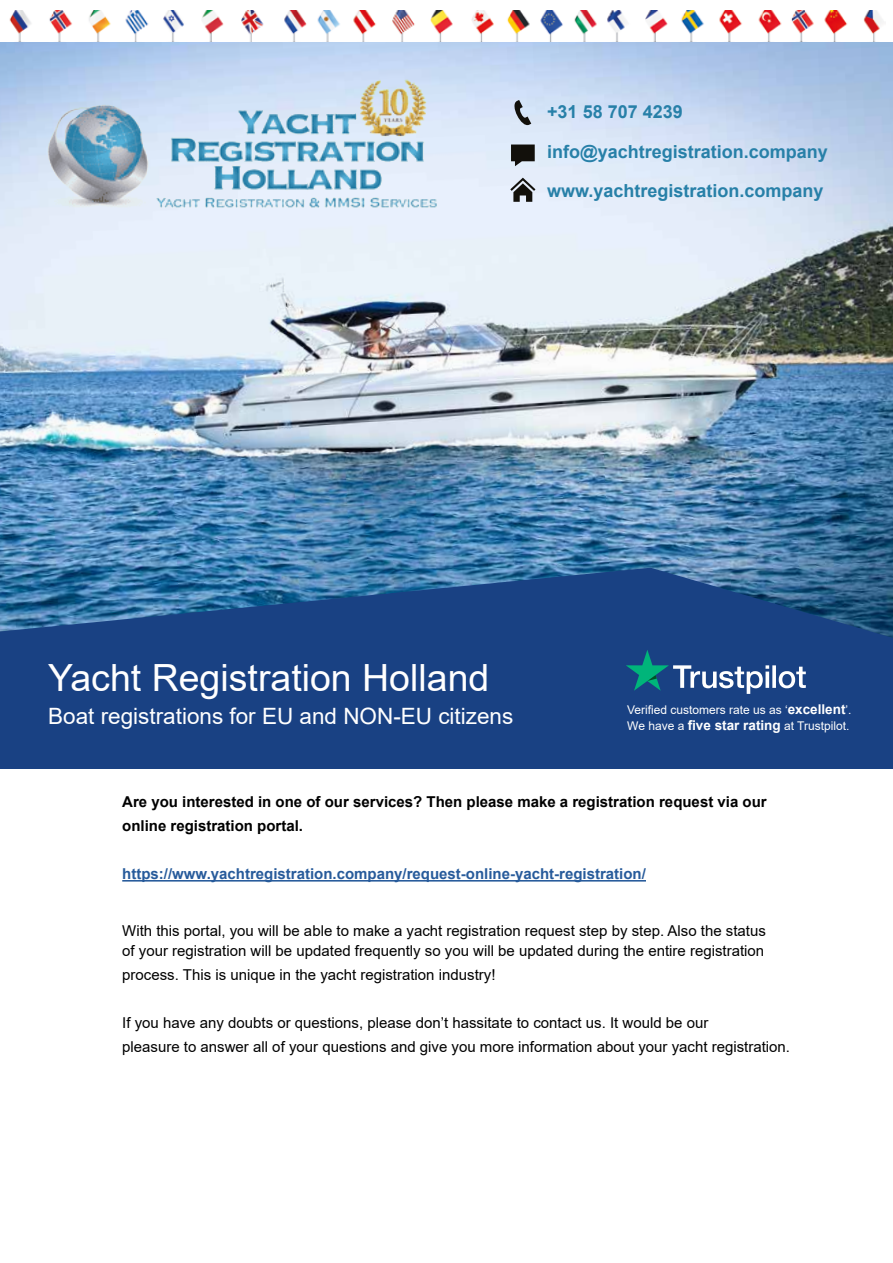
<style>
.page{position:relative;width:893px;height:1263px;background:#fff}
.page>*{position:absolute;margin:0;border:0;box-sizing:border-box;transform-origin:0 0}
.t1{font:37.5px "Arial";color:#fff}
.t2{font:22.5px "Arial";color:#fff}
.t3{font:700 18px/39.2px "Arial";color:#2780a8}
.t4{font:15px/19.5px "Arial";color:#000}
.t5{font:700 15px/24px "Arial";color:#000}
.t6{font:700 15px "Arial";color:#275b9b}
.t7{font:12px/16.2px "Arial";color:#fff}
.s1{font-weight:700;font-size:13.5px}
</style>
<div class="page">
<img style="left:0;top:41px;width:893px;height:527px">
<svg style="left:0;top:568px;width:893px;height:77px;background:#24558e"></svg>
<div style="left:0;top:645px;width:893px;height:123px;background:#194183"></div>
<img style="left:39px;top:78px;width:410px;height:161px">
<svg style="left:510px;top:100px;width:21px;height:25px"></svg>
<svg style="left:511px;top:145px;width:24px;height:21px"></svg>
<svg style="left:510px;top:178px;width:25px;height:24px"></svg>
<svg style="left:626px;top:650px;width:180px;height:44px"></svg>
<hr style="left:122px;top:880px;width:524px;height:1px;background:#275b9b">
<img style="left:9px;top:10px;width:873px;height:31px">
<p class="t3" style="left:547px;top:93px;width:137px">+31 58 707 4239</p>
<p class="t3" style="left:547px;top:132px;width:282px">info@yachtregistration.company www.yachtregistration.company</p>
<h1 class="t1" style="left:48px;top:652px;width:443px">Yacht Registration Holland</h1>
<h2 class="t2" style="left:48px;top:701px;width:467px">Boat registrations for EU and NON-EU citizens</h2>
<p class="t7" style="left:627px;top:701px;width:226px">Verified customers rate us as ‘<span class="s1">excellent</span>’.<br>We have a <span class="s1">five star rating</span> at Trustpilot.</p>
<p class="t5" style="left:122px;top:790px;width:646px">Are you interested in one of our services? Then please make a registration request via our online registration portal.</p>
<p class="t6" style="left:122px;top:863px;width:525px">https://www.yachtregistration.company/request-online-yacht-registration/</p>
<p class="t4" style="left:122px;top:921px;width:645px">With this portal, you will be able to make a yacht registration request step by step. Also the status of your registration will be updated frequently so you will be updated during the entire registration</p>
<p class="t4" style="left:122px;top:964px;width:375px">process. This is unique in the yacht registration industry!</p>
<p class="t4" style="left:122px;top:1010px;width:669px;line-height:24px">If you have any doubts or questions, please don’t hassitate to contact us. It would be our<br>pleasure to answer all of your questions and give you more information about your yacht registration.</p>
</div>
